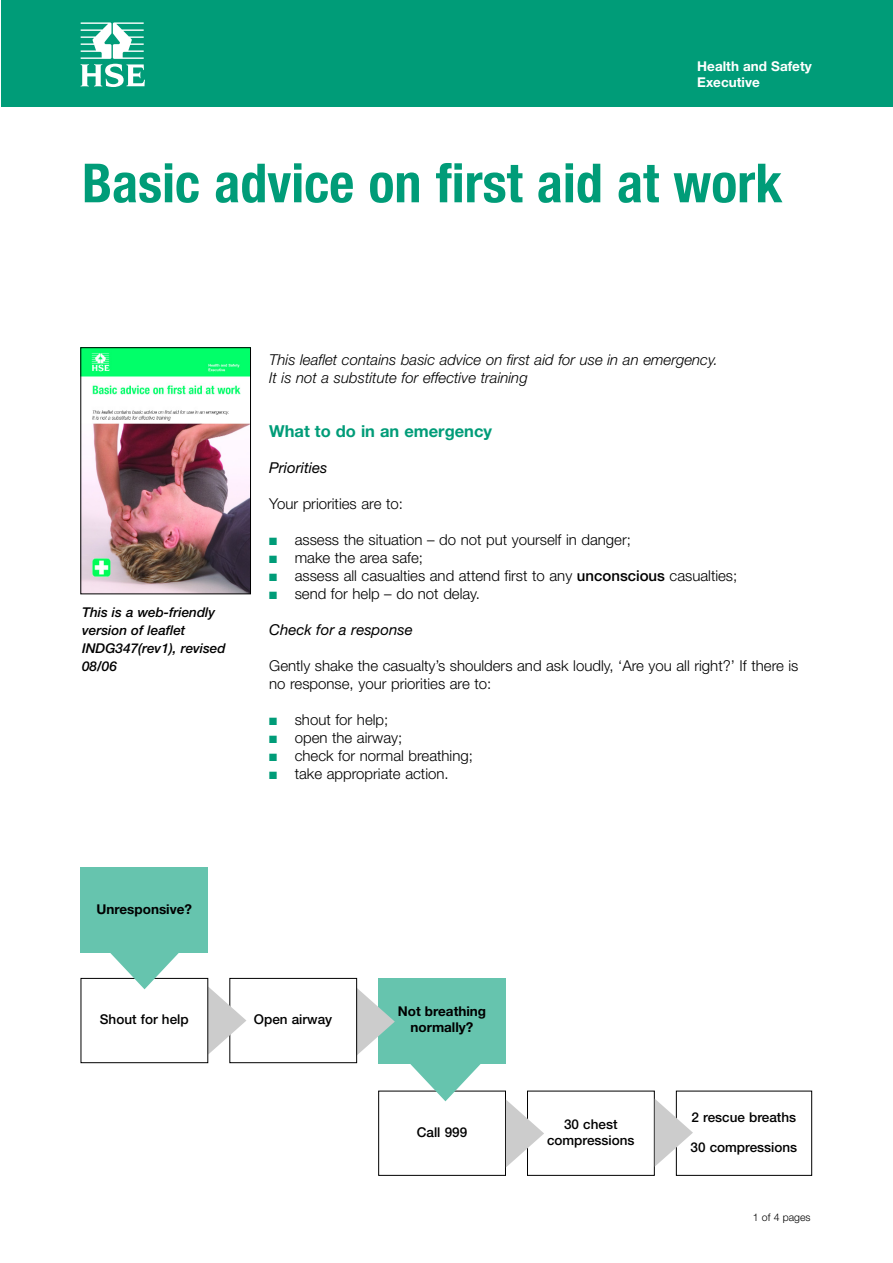
<style>
.page{position:relative;width:893px;height:1263px;background:#fff}
.page>*{position:absolute;margin:0;border:0;box-sizing:border-box;transform-origin:0 0}
.t1{font:700 condensed 54px "Helvetica Neue";color:#009c78}
.t2{font:700 16.5px "Helvetica Neue";color:#009c78}
.t3{font:300 15px/18px "Helvetica Neue";color:#000}
.t4{font:italic 300 15px/18px "Helvetica Neue";color:#000}
.t5{font:italic 15px "Helvetica Neue";color:#000}
.t6{font:500 13.5px/16.5px "Helvetica Neue";color:#000;text-align:center}
.t7{font:italic 500 13.5px/18px "Helvetica Neue";color:#000}
.t8{font:700 13.5px/16.5px "Helvetica Neue";color:#000;text-align:center}
.t9{font:700 13.5px/16.5px "Helvetica Neue";color:#fff}
.t10{font:300 10.5px "Helvetica Neue";color:#000}
.s1{color:#009c78}
.s2{font-weight:500}
</style>
<div class="page">
<div style="left:1px;top:0;width:892px;height:106px;background:#009c78"></div>
<svg style="left:81px;top:22px;width:64px;height:65px"></svg>
<img style="left:83px;top:349px;width:166px;height:243px">
<div style="left:81px;top:347px;width:170px;height:247px;border:1px solid #000"></div>
<div style="left:378px;top:978px;width:128px;height:85px;background:#66c4ae"></div>
<div style="left:527px;top:1091px;width:128px;height:85px;border:1px solid #000"></div>
<div style="left:676px;top:1091px;width:136px;height:85px;border:1px solid #000"></div>
<div style="left:378px;top:1091px;width:128px;height:85px;border:1px solid #000"></div>
<div style="left:81px;top:867px;width:127px;height:86px;background:#66c4ae"></div>
<svg style="left:357px;top:988px;width:38px;height:68px"></svg>
<svg style="left:409px;top:1063px;width:72px;height:38px"></svg>
<svg style="left:506px;top:1099px;width:38px;height:68px"></svg>
<svg style="left:655px;top:1099px;width:38px;height:68px"></svg>
<div style="left:229px;top:978px;width:128px;height:85px;border:1px solid #000"></div>
<svg style="left:208px;top:987px;width:38px;height:68px"></svg>
<div style="left:81px;top:978px;width:127px;height:85px;border:1px solid #000"></div>
<svg style="left:109px;top:953px;width:72px;height:36px"></svg>
<p class="t9" style="left:697px;top:59px;width:116px">Health and Safety<br>Executive</p>
<h1 class="t1" style="left:82px;top:163px;width:702px">Basic advice on first aid at work</h1>
<p class="t7" style="left:82px;top:604px;width:145px">This is a web-friendly version of leaflet<br>INDG347(rev1), revised<br>08/06</p>
<p class="t4" style="left:269px;top:352px;width:450px">This leaflet contains basic advice on first aid for use in an emergency.<br>It is not a substitute for effective training</p>
<p class="t2" style="left:269px;top:425px;width:224px">What to do in an emergency</p>
<p class="t5" style="left:269px;top:462px;width:60px">Priorities</p>
<p class="t3" style="left:269px;top:496px;width:135px">Your priorities are to:</p>
<p class="t3" style="left:269px;top:532px;width:363px"><span class="s1">■</span> assess the situation – do not put yourself in danger;</p>
<p class="t3" style="left:269px;top:550px;width:155px"><span class="s1">■</span> make the area safe;</p>
<p class="t3" style="left:269px;top:568px;width:470px"><span class="s1">■</span> assess all casualties and attend first to any <span class="s2">unconscious</span> casualties;</p>
<p class="t3" style="left:269px;top:586px;width:212px"><span class="s1">■</span> send for help – do not delay.</p>
<p class="t5" style="left:269px;top:624px;width:145px">Check for a response</p>
<p class="t3" style="left:269px;top:658px;width:531px">Gently shake the casualty’s shoulders and ask loudly, ‘Are you all right?’ If there is no response, your priorities are to:</p>
<p class="t3" style="left:269px;top:712px;width:121px"><span class="s1">■</span> shout for help;</p>
<p class="t3" style="left:269px;top:730px;width:135px"><span class="s1">■</span> open the airway;</p>
<p class="t3" style="left:269px;top:748px;width:205px"><span class="s1">■</span> check for normal breathing;</p>
<p class="t3" style="left:269px;top:766px;width:181px"><span class="s1">■</span> take appropriate action.</p>
<p class="t8" style="left:97px;top:902px;width:97px">Unresponsive?</p>
<p class="t6" style="left:100px;top:1012px;width:90px">Shout for help</p>
<p class="t6" style="left:254px;top:1012px;width:80px">Open airway</p>
<p class="t8" style="left:398px;top:1004px;width:90px">Not breathing normally?</p>
<p class="t6" style="left:417px;top:1125px;width:52px">Call 999</p>
<p class="t6" style="left:547px;top:1117px;width:89px">30 chest compressions</p>
<p class="t6" style="left:692px;top:1110px;width:106px">2 rescue breaths</p>
<p class="t6" style="left:690px;top:1140px;width:108px">30 compressions</p>
<p class="t10" style="left:753px;top:1213px;width:59px">1 of 4 pages</p>
</div>
